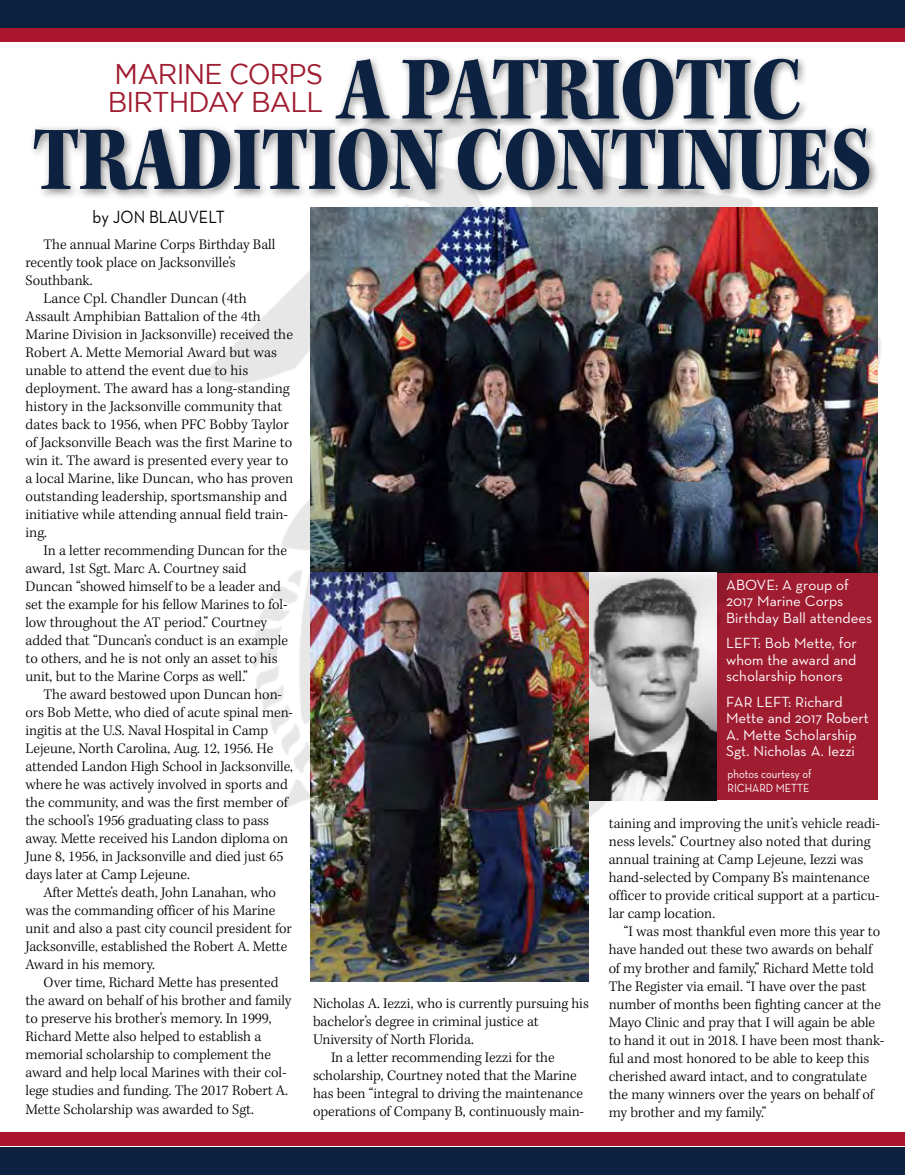
<style>
.page{position:relative;width:905px;height:1175px;background:#fff}
.page>*{position:absolute;margin:0;border:0;box-sizing:border-box;transform-origin:0 0}
.t1{font:94.5px "Kepler Std Black Scn";letter-spacing:-.015em;color:#0d2240;scale:.9 1}
.t2{font:93.6px "Kepler Std Black Scn";letter-spacing:-.02em;color:#0d2240;scale:.93 1}
.t3{font:28.5px/28.5px "Gotham";letter-spacing:-.03em;color:#a01c31;scale:.95 1}
.t4{font:18px "Neutra Text";color:#000;scale:.9 1}
.t5{font:300 15px/18px "Kepler Std";letter-spacing:-.005em;color:#000}
.t6{font:15px/16.5px "Neutra Text";color:#fff}
.t7{font:12px/14.4px "Neutra Text";color:#fff;scale:.9 1}
</style>
<div class="page">
<img style="left:39px;top:27px;width:865px;height:912px">
<div style="left:331px;top:54px;width:478px;height:75px;background:#000;opacity:.5"></div>
<div style="left:0;top:0;width:904px;height:27px;background:#0d2240"></div>
<div style="left:0;top:29px;width:904px;height:13px;background:#ac162c"></div>
<img style="left:310px;top:207px;width:567px;height:365px">
<img style="left:588px;top:572px;width:128px;height:228px">
<img style="left:310px;top:572px;width:278px;height:409px">
<div style="left:29px;top:122px;width:851px;height:78px;background:#000;opacity:.5"></div>
<div style="left:0;top:1148px;width:904px;height:26px;background:#0d2240"></div>
<div style="left:0;top:1132px;width:904px;height:13px;background:#ac162c"></div>
<h2 class="t2" style="left:337px;top:36px;width:501px">A PATRIOTIC</h2>
<h3 class="t3" style="left:108px;top:59px;width:228px">MARINE CORPS<br>BIRTHDAY BALL</h3>
<h1 class="t1" style="left:32px;top:106px;width:934px">TRADITION CONTINUES</h1>
<p class="t4" style="left:93px;top:206px;width:148px">by JON BLAUVELT</p>
<p class="t5" style="left:44px;top:236px;width:233px">The annual Marine Corps Birthday Ball</p>
<p class="t5" style="left:26px;top:254px;width:212px">recently took place on Jacksonville’s</p>
<p class="t5" style="left:26px;top:272px;width:68px">Southbank.</p>
<p class="t5" style="left:44px;top:290px;width:204px">Lance Cpl. Chandler Duncan (4th</p>
<p class="t5" style="left:26px;top:308px;width:237px">Assault Amphibian Battalion of the 4th</p>
<p class="t5" style="left:26px;top:326px;width:269px">Marine Division in Jacksonville) received the</p>
<p class="t5" style="left:26px;top:344px;width:253px">Robert A. Mette Memorial Award but was</p>
<p class="t5" style="left:26px;top:362px;width:224px">unable to attend the event due to his</p>
<p class="t5" style="left:26px;top:380px;width:266px">deployment. The award has a long-standing</p>
<p class="t5" style="left:26px;top:398px;width:258px">history in the Jacksonville community that</p>
<p class="t5" style="left:26px;top:416px;width:265px">dates back to 1956, when PFC Bobby Taylor</p>
<p class="t5" style="left:26px;top:434px;width:268px">of Jacksonville Beach was the first Marine to</p>
<p class="t5" style="left:26px;top:452px;width:264px">win it. The award is presented every year to</p>
<p class="t5" style="left:26px;top:470px;width:269px">a local Marine, like Duncan, who has proven</p>
<p class="t5" style="left:26px;top:488px;width:263px">outstanding leadership, sportsmanship and</p>
<p class="t5" style="left:26px;top:506px;width:264px">initiative while attending annual field train-</p>
<p class="t5" style="left:26px;top:524px;width:23px">ing.</p>
<p class="t5" style="left:44px;top:542px;width:245px">In a letter recommending Duncan for the</p>
<p class="t5" style="left:26px;top:560px;width:222px">award, 1st Sgt. Marc A. Courtney said</p>
<p class="t5" style="left:26px;top:578px;width:257px">Duncan “showed himself to be a leader and</p>
<p class="t5" style="left:26px;top:596px;width:263px">set the example for his fellow Marines to fol-</p>
<p class="t5" style="left:26px;top:614px;width:243px">low throughout the AT period.” Courtney</p>
<p class="t5" style="left:26px;top:632px;width:264px">added that “Duncan’s conduct is an example</p>
<p class="t5" style="left:26px;top:650px;width:253px">to others, and he is not only an asset to his</p>
<p class="t5" style="left:26px;top:668px;width:224px">unit, but to the Marine Corps as well.”</p>
<p class="t5" style="left:44px;top:686px;width:240px">The award bestowed upon Duncan hon-</p>
<p class="t5" style="left:26px;top:704px;width:269px">ors Bob Mette, who died of acute spinal men-</p>
<p class="t5" style="left:26px;top:722px;width:244px">ingitis at the U.S. Naval Hospital in Camp</p>
<p class="t5" style="left:26px;top:740px;width:249px">Lejeune, North Carolina, Aug. 12, 1956. He</p>
<p class="t5" style="left:26px;top:758px;width:269px">attended Landon High School in Jacksonville,</p>
<p class="t5" style="left:26px;top:776px;width:264px">where he was actively involved in sports and</p>
<p class="t5" style="left:26px;top:794px;width:264px">the community, and was the first member of</p>
<p class="t5" style="left:26px;top:812px;width:245px">the school’s 1956 graduating class to pass</p>
<p class="t5" style="left:26px;top:830px;width:264px">away. Mette received his Landon diploma on</p>
<p class="t5" style="left:26px;top:848px;width:259px">June 8, 1956, in Jacksonville and died just 65</p>
<p class="t5" style="left:26px;top:866px;width:166px">days later at Camp Lejeune.</p>
<p class="t5" style="left:44px;top:884px;width:234px">After Mette’s death, John Lanahan, who</p>
<p class="t5" style="left:26px;top:902px;width:251px">was the commanding officer of his Marine</p>
<p class="t5" style="left:26px;top:920px;width:268px">unit and also a past city council president for</p>
<p class="t5" style="left:26px;top:938px;width:263px">Jacksonville, established the Robert A. Mette</p>
<p class="t5" style="left:26px;top:956px;width:131px">Award in his memory.</p>
<p class="t5" style="left:44px;top:974px;width:236px">Over time, Richard Mette has presented</p>
<p class="t5" style="left:26px;top:992px;width:267px">the award on behalf of his brother and family</p>
<p class="t5" style="left:26px;top:1010px;width:247px">to preserve his brother’s memory. In 1999,</p>
<p class="t5" style="left:26px;top:1028px;width:237px">Richard Mette also helped to establish a</p>
<p class="t5" style="left:26px;top:1046px;width:247px">memorial scholarship to complement the</p>
<p class="t5" style="left:26px;top:1064px;width:263px">award and help local Marines with their col-</p>
<p class="t5" style="left:26px;top:1082px;width:264px">lege studies and funding. The 2017 Robert A.</p>
<p class="t5" style="left:26px;top:1100px;width:230px">Mette Scholarship was awarded to Sgt.</p>
<p class="t5" style="left:313px;top:994px;width:277px">Nicholas A. Iezzi, who is currently pursuing his</p>
<p class="t5" style="left:313px;top:1012px;width:227px">bachelor’s degree in criminal justice at</p>
<p class="t5" style="left:313px;top:1030px;width:162px">University of North Florida.</p>
<p class="t5" style="left:331px;top:1048px;width:225px">In a letter recommending Iezzi for the</p>
<p class="t5" style="left:313px;top:1066px;width:265px">scholarship, Courtney noted that the Marine</p>
<p class="t5" style="left:313px;top:1084px;width:271px">has been “integral to driving the maintenance</p>
<p class="t5" style="left:313px;top:1102px;width:273px">operations of Company B, continuously main-</p>
<p class="t6" style="left:726px;top:576px;width:148px">ABOVE: A group of<br>2017 Marine Corps<br>Birthday Ball attendees</p>
<p class="t6" style="left:726px;top:634px;width:132px;text-align:justify">LEFT: Bob Mette, for whom the award and scholarship honors</p>
<p class="t6" style="left:726px;top:693px;width:144px">FAR LEFT: Richard<br>Mette and 2017 Robert<br>A. Mette Scholarship<br>Sgt. Nicholas A. Iezzi</p>
<p class="t7" style="left:727px;top:766px;width:95px">photos courtesy of<br>RICHARD METTE</p>
<p class="t5" style="left:608px;top:815px;width:273px">taining and improving the unit’s vehicle readi&shy;ness levels.” Courtney also noted that during annual training at Camp Lejeune, Iezzi was hand-selected by Company B’s maintenance officer to provide critical support at a particu&shy;lar camp location.</p>
<p class="t5" style="left:608px;top:923px;width:277px;text-indent:15px">“I was most thankful even more this year to have handed out these two awards on behalf of my brother and family,” Richard Mette told The Register via email. “I have over the past number of months been fighting cancer at the Mayo Clinic and pray that I will again be able to hand it out in 2018. I have been most thank&shy;ful and most honored to be able to keep this cherished award intact, and to congratulate the many winners over the years on behalf of my brother and my family.”</p>
</div>
